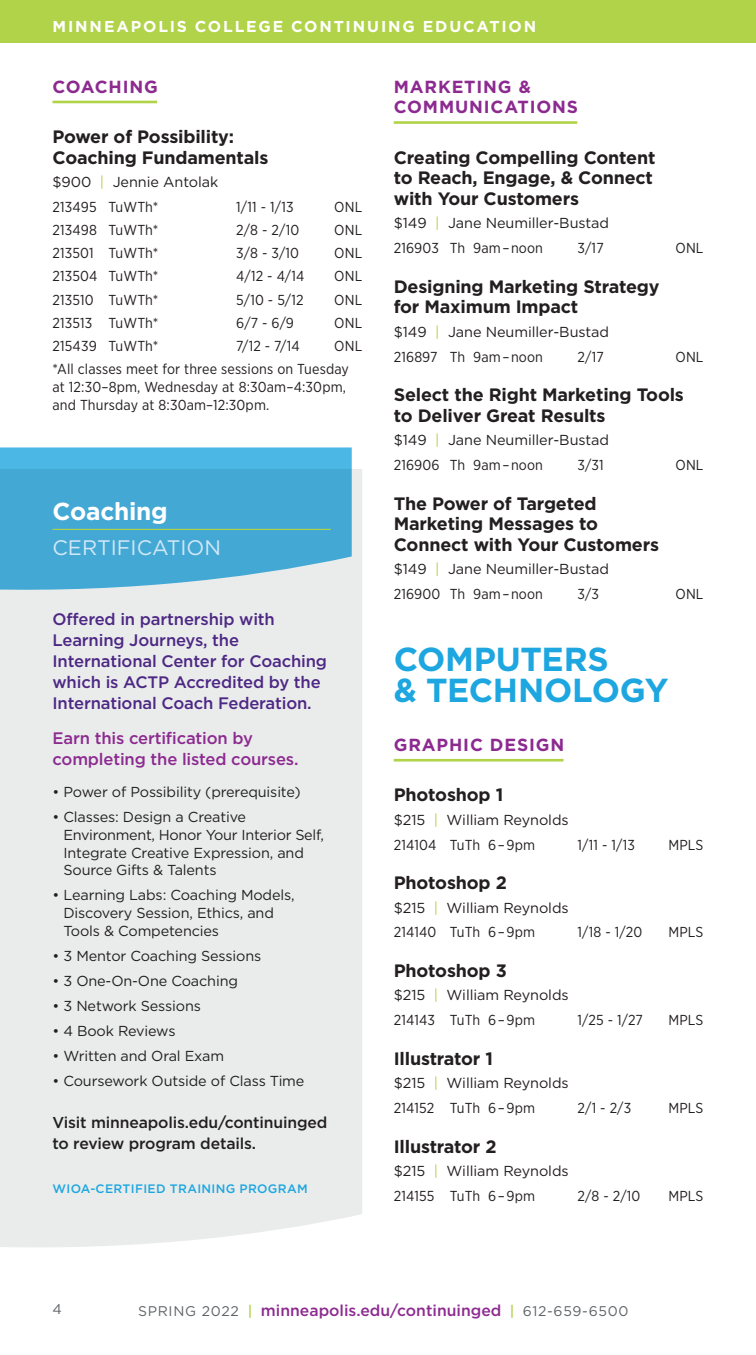
<style>
.page{position:relative;width:756px;height:1355px;background:#fff}
.page>*{position:absolute;margin:0;border:0;box-sizing:border-box;transform-origin:0 0}
.category_-_for_impor{font:700 33.25px/31.5px "Gotham";letter-spacing:-.01em;color:#1da6df}
.certificate_or_serie{font:700 24.5px "Gotham";letter-spacing:-.01em;color:#fff}
.certificate_or_serie-2{font:21px "Gotham";color:#d5e8f7}
.t1{font:700 17.85px/20.7px "Gotham";letter-spacing:-.01em;color:#231f20}
.subcategory{font:700 17.5px/20.7px "Gotham";letter-spacing:.05em;color:#8c2a90}
.t2{font:500 16.62px/21px "Gotham";letter-spacing:-.01em;color:#4d2884}
.t3{font:500 16.62px/21px "Gotham";letter-spacing:-.01em;color:#8c2a90}
.t4{font:500 15.75px/21px "Gotham";letter-spacing:-.01em;color:#231f20}
.t5{font:500 15.75px "Gotham";color:#8c2a90}
.category_-_for_impor-2{font:700 15.75px "Gotham";letter-spacing:.12em;color:#fff}
.fee_and_instructor{font:14.35px/17.8px "Gotham";letter-spacing:-.01em;color:#231f20}
.Class_Details{font:14.35px/17.8px "Gotham Narrow";letter-spacing:.01em;color:#231f20}
.t6{font:14px "Gotham";color:#5e6367}
.t7{font:500 12.25px "Gotham";letter-spacing:.025em;color:#1da6df}
.s1{color:#b1d349}
.s2{font-weight:400;font-size:14px;color:#5e6367}
.s3{font-size:14px;color:#b1d349}
</style>
<div class="page">
<div style="left:0;top:0;width:756px;height:42px;background:#b1d349"></div>
<hr style="left:52px;top:101px;width:105px;height:2px;background:#b1d349">
<hr style="left:394px;top:121px;width:183px;height:3px;background:#b1d349">
<hr style="left:394px;top:759px;width:170px;height:2px;background:#b1d349">
<div style="left:0;top:469px;width:362px;height:779px;background:#eaecec"></div>
<svg style="left:0;top:447px;width:352px;height:144px;background:#52b0d8"></svg>
<hr style="left:52px;top:529px;width:279px;height:1px;background:#b1d349">
<p class="category_-_for_impor-2" style="left:52px;top:16px;width:485px">MINNEAPOLIS COLLEGE CONTINUING EDUCATION</p>
<p class="subcategory" style="left:52px;top:76px;width:107px">COACHING</p>
<p class="t1" style="left:52px;top:126px;width:218px">Power of Possibility:<br>Coaching Fundamentals</p>
<p class="fee_and_instructor" style="left:52px;top:173px;width:167px">$900 <span class="s1">|</span> Jennie Antolak</p>
<p class="Class_Details" style="left:52px;top:197px;width:108px">213495 TuWTh*</p>
<p class="Class_Details" style="left:236px;top:197px;width:59px">1/11 - 1/13</p>
<p class="Class_Details" style="left:334px;top:197px;width:29px">ONL</p>
<p class="Class_Details" style="left:52px;top:221px;width:108px">213498 TuWTh*</p>
<p class="Class_Details" style="left:236px;top:221px;width:65px">2/8 - 2/10</p>
<p class="Class_Details" style="left:334px;top:221px;width:29px">ONL</p>
<p class="Class_Details" style="left:52px;top:244px;width:108px">213501 TuWTh*</p>
<p class="Class_Details" style="left:236px;top:244px;width:64px">3/8 - 3/10</p>
<p class="Class_Details" style="left:334px;top:244px;width:29px">ONL</p>
<p class="Class_Details" style="left:52px;top:267px;width:108px">213504 TuWTh*</p>
<p class="Class_Details" style="left:236px;top:267px;width:70px">4/12 - 4/14</p>
<p class="Class_Details" style="left:334px;top:267px;width:29px">ONL</p>
<p class="Class_Details" style="left:52px;top:290px;width:108px">213510 TuWTh*</p>
<p class="Class_Details" style="left:236px;top:290px;width:69px">5/10 - 5/12</p>
<p class="Class_Details" style="left:334px;top:290px;width:29px">ONL</p>
<p class="Class_Details" style="left:52px;top:313px;width:108px">213513 TuWTh*</p>
<p class="Class_Details" style="left:236px;top:313px;width:59px">6/7 - 6/9</p>
<p class="Class_Details" style="left:334px;top:313px;width:29px">ONL</p>
<p class="Class_Details" style="left:52px;top:337px;width:108px">215439 TuWTh*</p>
<p class="Class_Details" style="left:236px;top:337px;width:65px">7/12 - 7/14</p>
<p class="Class_Details" style="left:334px;top:337px;width:29px">ONL</p>
<p class="Class_Details" style="left:52px;top:360px;width:298px">*All classes meet for three sessions on Tuesday at 12:30–8pm, Wednesday at 8:30am–4:30pm, and Thursday at 8:30am–12:30pm.</p>
<p class="certificate_or_serie" style="left:52px;top:495px;width:117px">Coaching</p>
<p class="certificate_or_serie-2" style="left:52px;top:534px;width:170px">CERTIFICATION</p>
<p class="t2" style="left:52px;top:608px;width:276px">Offered in partnership with<br>Learning Journeys, the<br>International Center for Coaching which is ACTP Accredited by the<br>International Coach Federation.</p>
<p class="t3" style="left:52px;top:727px;width:248px">Earn this certification by completing the listed courses.</p>
<p class="fee_and_instructor" style="left:52px;top:782px;width:250px">• Power of Possibility (prerequisite)</p>
<p class="fee_and_instructor" style="left:63px;top:807px;width:262px;text-indent:-11px">• Classes: Design a Creative<br>Environment, Honor Your Interior Self,<br>Integrate Creative Expression, and<br>Source Gifts &amp; Talents</p>
<p class="fee_and_instructor" style="left:63px;top:886px;width:233px;text-indent:-11px">• Learning Labs: Coaching Models,<br>Discovery Session, Ethics, and<br>Tools &amp; Competencies</p>
<p class="fee_and_instructor" style="left:52px;top:947px;width:210px">• 3 Mentor Coaching Sessions</p>
<p class="fee_and_instructor" style="left:52px;top:972px;width:187px">• 3 One-On-One Coaching</p>
<p class="fee_and_instructor" style="left:52px;top:996px;width:150px">• 3 Network Sessions</p>
<p class="fee_and_instructor" style="left:52px;top:1021px;width:125px">• 4 Book Reviews</p>
<p class="fee_and_instructor" style="left:52px;top:1046px;width:173px">• Written and Oral Exam</p>
<p class="fee_and_instructor" style="left:52px;top:1071px;width:253px">• Coursework Outside of Class Time</p>
<p class="t4" style="left:52px;top:1111px;width:276px">Visit minneapolis.edu/continuinged to review program details.</p>
<p class="t7" style="left:52px;top:1181px;width:257px">WIOA-CERTIFIED TRAINING PROGRAM</p>
<p class="subcategory" style="left:394px;top:76px;width:186px">MARKETING &amp;<br>COMMUNICATIONS</p>
<p class="t1" style="left:394px;top:147px;width:263px">Creating Compelling Content to Reach, Engage, &amp; Connect with Your Customers</p>
<p class="fee_and_instructor" style="left:394px;top:214px;width:217px">$149 <span class="s1">|</span> Jane Neumiller-Bustad</p>
<p class="Class_Details" style="left:394px;top:239px;width:151px">216903 Th 9am – noon</p>
<p class="Class_Details" style="left:577px;top:239px;width:28px">3/17</p>
<p class="Class_Details" style="left:676px;top:239px;width:29px">ONL</p>
<p class="t1" style="left:394px;top:276px;width:267px">Designing Marketing Strategy for Maximum Impact</p>
<p class="fee_and_instructor" style="left:394px;top:322px;width:217px">$149 <span class="s1">|</span> Jane Neumiller-Bustad</p>
<p class="Class_Details" style="left:394px;top:347px;width:151px">216897 Th 9am – noon</p>
<p class="Class_Details" style="left:577px;top:347px;width:28px">2/17</p>
<p class="Class_Details" style="left:676px;top:347px;width:29px">ONL</p>
<p class="t1" style="left:394px;top:384px;width:292px">Select the Right Marketing Tools to Deliver Great Results</p>
<p class="fee_and_instructor" style="left:394px;top:431px;width:217px">$149 <span class="s1">|</span> Jane Neumiller-Bustad</p>
<p class="Class_Details" style="left:394px;top:456px;width:151px">216906 Th 9am – noon</p>
<p class="Class_Details" style="left:577px;top:456px;width:28px">3/31</p>
<p class="Class_Details" style="left:676px;top:456px;width:29px">ONL</p>
<p class="t1" style="left:394px;top:493px;width:267px">The Power of Targeted<br>Marketing Messages to<br>Connect with Your Customers</p>
<p class="fee_and_instructor" style="left:394px;top:560px;width:217px">$149 <span class="s1">|</span> Jane Neumiller-Bustad</p>
<p class="Class_Details" style="left:394px;top:585px;width:151px">216900 Th 9am – noon</p>
<p class="Class_Details" style="left:577px;top:585px;width:23px">3/3</p>
<p class="Class_Details" style="left:676px;top:585px;width:29px">ONL</p>
<p class="category_-_for_impor" style="left:394px;top:643px;width:276px">COMPUTERS<br>&amp; TECHNOLOGY</p>
<p class="subcategory" style="left:394px;top:734px;width:172px">GRAPHIC DESIGN</p>
<p class="t1" style="left:394px;top:784px;width:111px">Photoshop 1</p>
<p class="fee_and_instructor" style="left:394px;top:810px;width:176px">$215 <span class="s1">|</span> William Reynolds</p>
<p class="Class_Details" style="left:394px;top:835px;width:143px">214104 TuTh 6 – 9pm</p>
<p class="Class_Details" style="left:577px;top:835px;width:59px">1/11 - 1/13</p>
<p class="Class_Details" style="left:668px;top:835px;width:36px">MPLS</p>
<p class="t1" style="left:394px;top:872px;width:115px">Photoshop 2</p>
<p class="fee_and_instructor" style="left:394px;top:898px;width:176px">$215 <span class="s1">|</span> William Reynolds</p>
<p class="Class_Details" style="left:394px;top:923px;width:143px">214140 TuTh 6 – 9pm</p>
<p class="Class_Details" style="left:577px;top:923px;width:66px">1/18 - 1/20</p>
<p class="Class_Details" style="left:668px;top:923px;width:36px">MPLS</p>
<p class="t1" style="left:394px;top:960px;width:115px">Photoshop 3</p>
<p class="fee_and_instructor" style="left:394px;top:986px;width:176px">$215 <span class="s1">|</span> William Reynolds</p>
<p class="Class_Details" style="left:394px;top:1011px;width:143px">214143 TuTh 6 – 9pm</p>
<p class="Class_Details" style="left:577px;top:1011px;width:67px">1/25 - 1/27</p>
<p class="Class_Details" style="left:668px;top:1011px;width:36px">MPLS</p>
<p class="t1" style="left:394px;top:1048px;width:101px">Illustrator 1</p>
<p class="fee_and_instructor" style="left:394px;top:1074px;width:176px">$215 <span class="s1">|</span> William Reynolds</p>
<p class="Class_Details" style="left:394px;top:1099px;width:143px">214152 TuTh 6 – 9pm</p>
<p class="Class_Details" style="left:577px;top:1099px;width:55px">2/1 - 2/3</p>
<p class="Class_Details" style="left:668px;top:1099px;width:36px">MPLS</p>
<p class="t1" style="left:394px;top:1136px;width:104px">Illustrator 2</p>
<p class="fee_and_instructor" style="left:394px;top:1162px;width:176px">$215 <span class="s1">|</span> William Reynolds</p>
<p class="Class_Details" style="left:394px;top:1187px;width:143px">214155 TuTh 6 – 9pm</p>
<p class="Class_Details" style="left:577px;top:1187px;width:65px">2/8 - 2/10</p>
<p class="Class_Details" style="left:668px;top:1187px;width:36px">MPLS</p>
<p class="t6" style="left:52px;top:1299px;width:11px">4</p>
<p class="t5" style="left:138px;top:1301px;width:492px"><span class="s2">SPRING 2022</span> <span class="s3">|</span> minneapolis.edu/continuinged <span class="s3">|</span> <span class="s2">612-659-6500</span></p>
</div>
